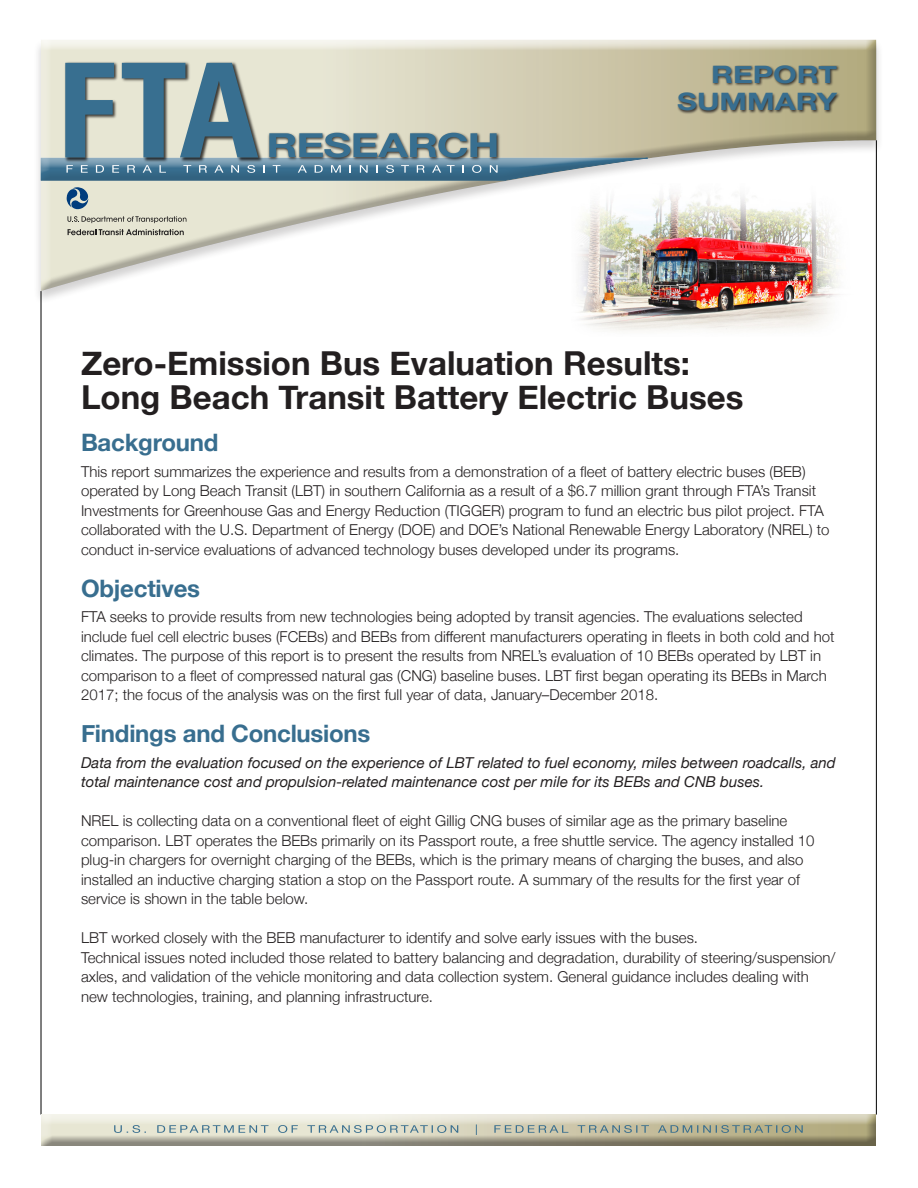
<style>
.page{position:relative;width:918px;height:1188px;background:#fff}
.page>*{position:absolute;margin:0;border:0;box-sizing:border-box;transform-origin:0 0}
.SUMMARY_Main_header{font:700 33px/34.5px "Helvetica Neue";color:#231f20}
.SUMMARY_Subhead_1{font:700 24px "Helvetica Neue";letter-spacing:-.01em;color:#386e8f}
.SUMMARY_Subhead_1-2{font:700 24px "Helvetica Neue";letter-spacing:-.01em;color:#386e8f;scale:1.27 1}
.SUMMARY_body_text{font:300 15px/19.5px "Helvetica Neue";color:#231f20}
.SUMMARY_body_text-2{font:italic 15px/19.5px "Helvetica Neue";color:#231f20}
</style>
<div class="page">
<div style="left:34px;top:39px;width:850px;height:266px;background:#231f20;opacity:.2"></div>
<div style="left:40px;top:40px;width:837px;height:251px;background:#231f20;opacity:.31"></div>
<div style="left:39px;top:158px;width:609px;height:25px;background:#231f20;opacity:.12"></div>
<hr style="left:41px;top:291px;width:1px;height:824px;background:#000">
<hr style="left:876px;top:140px;width:1px;height:975px;background:#000">
<div style="left:39px;top:1113px;width:839px;height:30px;background:#fff;opacity:.75"></div>
<div style="left:39px;top:1115px;width:839px;height:33px;background:#231f20;opacity:.47"></div>
<svg style="left:114px;top:1124px;width:689px;height:11px;background:#bcc1b1"></svg>
<svg style="left:66px;top:187px;width:23px;height:23px"></svg>
<svg style="left:67px;top:216px;width:119px;height:7px"></svg>
<svg style="left:68px;top:229px;width:116px;height:6px"></svg>
<svg style="left:40px;top:63px;width:608px;height:118px;background:#a5b3af"></svg>
<div style="left:677px;top:65px;width:164px;height:49px;background:#231f20;opacity:.87"></div>
<img style="left:572px;top:183px;width:286px;height:148px">
<p class="SUMMARY_Subhead_1-2" style="left:711px;top:56px;width:101px">REPORT</p>
<p class="SUMMARY_Subhead_1-2" style="left:677px;top:83px;width:127px">SUMMARY</p>
<h1 class="SUMMARY_Main_header" style="left:81px;top:346px;width:664px">Zero-Emission Bus Evaluation Results:<br>Long Beach Transit Battery Electric Buses</h1>
<h2 class="SUMMARY_Subhead_1" style="left:81px;top:424px;width:139px">Background</h2>
<p class="SUMMARY_body_text" style="left:81px;top:460px;width:750px">This report summarizes the experience and results from a demonstration of a fleet of battery electric buses (BEB) operated by Long Beach Transit (LBT) in southern California as a result of a $6.7 million grant through FTA’s Transit Investments for Greenhouse Gas and Energy Reduction (TIGGER) program to fund an electric bus pilot project. FTA collaborated with the U.S. Department of Energy (DOE) and DOE’s National Renewable Energy Laboratory (NREL) to conduct in-service evaluations of advanced technology buses developed under its programs.</p>
<h2 class="SUMMARY_Subhead_1" style="left:81px;top:569px;width:121px">Objectives</h2>
<p class="SUMMARY_body_text" style="left:81px;top:606px;width:755px">FTA seeks to provide results from new technologies being adopted by transit agencies. The evaluations selected include fuel cell electric buses (FCEBs) and BEBs from different manufacturers operating in fleets in both cold and hot climates. The purpose of this report is to present the results from NREL’s evaluation of 10 BEBs operated by LBT in comparison to a fleet of compressed natural gas (CNG) baseline buses. LBT first began operating its BEBs in March 2017; the focus of the analysis was on the first full year of data, January–December 2018.</p>
<h2 class="SUMMARY_Subhead_1" style="left:81px;top:715px;width:291px">Findings and Conclusions</h2>
<p class="SUMMARY_body_text-2" style="left:81px;top:753px;width:756px">Data from the evaluation focused on the experience of LBT related to fuel economy, miles between roadcalls, and total maintenance cost and propulsion-related maintenance cost per mile for its BEBs and CNB buses.</p>
<p class="SUMMARY_body_text" style="left:81px;top:810px;width:735px">NREL is collecting data on a conventional fleet of eight Gillig CNG buses of similar age as the primary baseline comparison. LBT operates the BEBs primarily on its Passport route, a free shuttle service. The agency installed 10 plug-in chargers for overnight charging of the BEBs, which is the primary means of charging the buses, and also installed an inductive charging station a stop on the Passport route. A summary of the results for the first year of service is shown in the table below.</p>
<p class="SUMMARY_body_text" style="left:81px;top:927px;width:619px">LBT worked closely with the BEB manufacturer to identify and solve early issues with the buses.</p>
<p class="SUMMARY_body_text" style="left:81px;top:946px;width:756px">Technical issues noted included those related to battery balancing and degradation, durability of steering/suspension/ axles, and validation of the vehicle monitoring and data collection system. General guidance includes dealing with new technologies, training, and planning infrastructure.</p>
</div>
